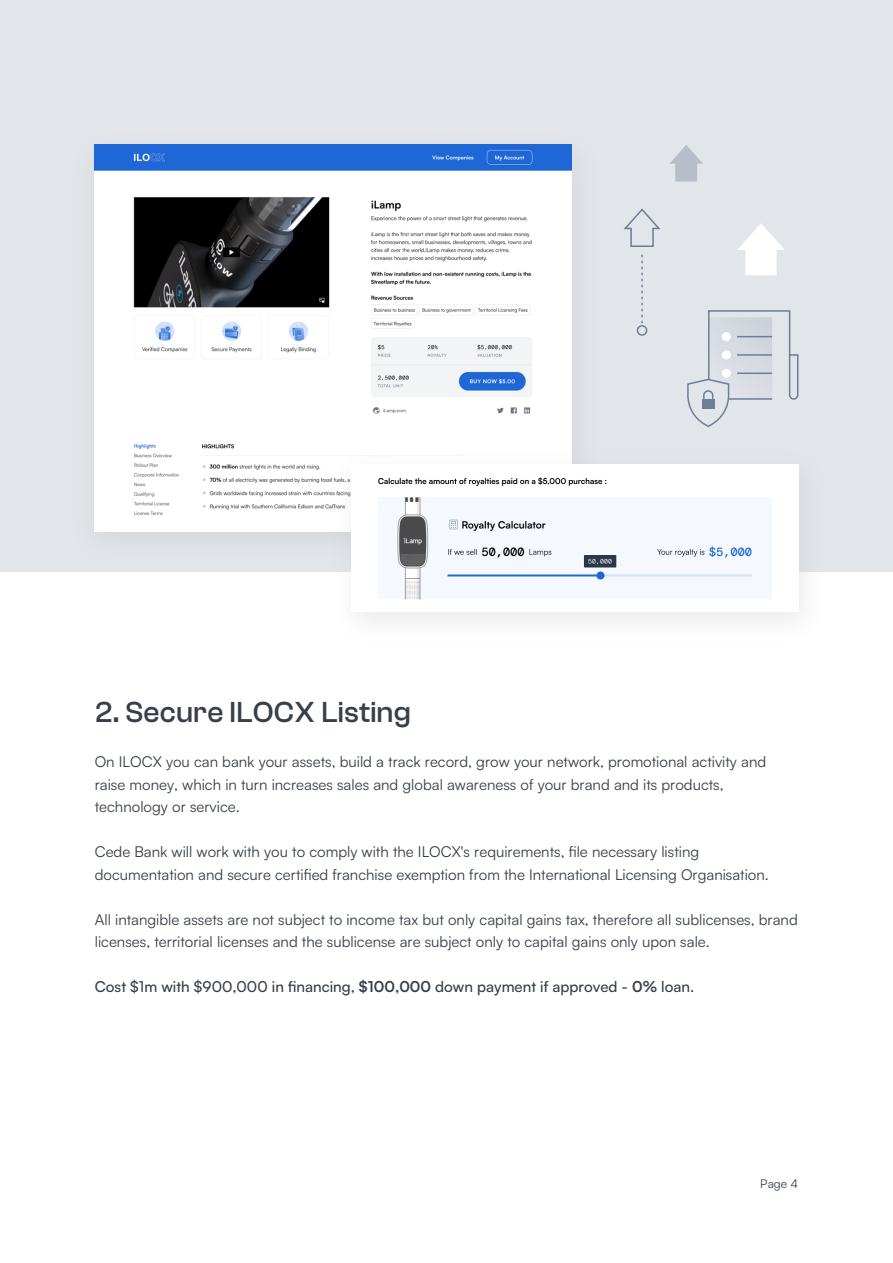
<style>
.page{position:relative;width:893px;height:1263px;background:#fff}
.page>*{position:absolute;margin:0;border:0;box-sizing:border-box;transform-origin:0 0}
.t1{font:500 30px "Clash Grotesk";letter-spacing:.005em;color:#383f4a}
.t2{font:15px/22.5px "Satoshi";color:#383f4a}
.t3{font:500 15px "Satoshi";color:#383f4a}
.t4{font:12px "Satoshi";color:#383f4a}
.s1{font-weight:700}
</style>
<div class="page">
<div style="left:0;top:0;width:893px;height:572px;background:#e2e5ea"></div>
<img style="left:95px;top:145px;width:476px;height:387px">
<img style="left:302px;top:418px;width:502px;height:204px">
<img style="left:352px;top:464px;width:446px;height:147px">
<svg style="left:624px;top:208px;width:37px;height:39px"></svg>
<svg style="left:670px;top:145px;width:33px;height:36px"></svg>
<svg style="left:737px;top:224px;width:48px;height:51px"></svg>
<svg style="left:641px;top:255px;width:2px;height:69px"></svg>
<div style="left:637px;top:325px;width:10px;height:11px;border:2px solid #6f7e94;border-radius:50%"></div>
<svg style="left:686px;top:310px;width:113px;height:118px"></svg>
<h1 class="t1" style="left:95px;top:695px;width:318px">2. Secure ILOCX Listing</h1>
<p class="t2" style="left:95px;top:750px;width:673px">On ILOCX you can bank your assets, build a track record, grow your network, promotional activity and raise money, which in turn increases sales and global awareness of your brand and its products, technology or service.</p>
<p class="t2" style="left:95px;top:840px;width:676px">Cede Bank will work with you to comply with the ILOCX's requirements, file necessary listing documentation and secure certified franchise exemption from the International Licensing Organisation.</p>
<p class="t2" style="left:95px;top:907px;width:704px">All intangible assets are not subject to income tax but only capital gains tax, therefore all sublicenses, brand licenses, territorial licenses and the sublicense are subject only to capital gains only upon sale.</p>
<p class="t3" style="left:95px;top:976px;width:601px">Cost $1m with $900,000 in financing, <span class="s1">$100,000</span> down payment if approved - <span class="s1">0%</span> loan.</p>
<p class="t4" style="left:760px;top:1176px;width:39px">Page 4</p>
</div>
